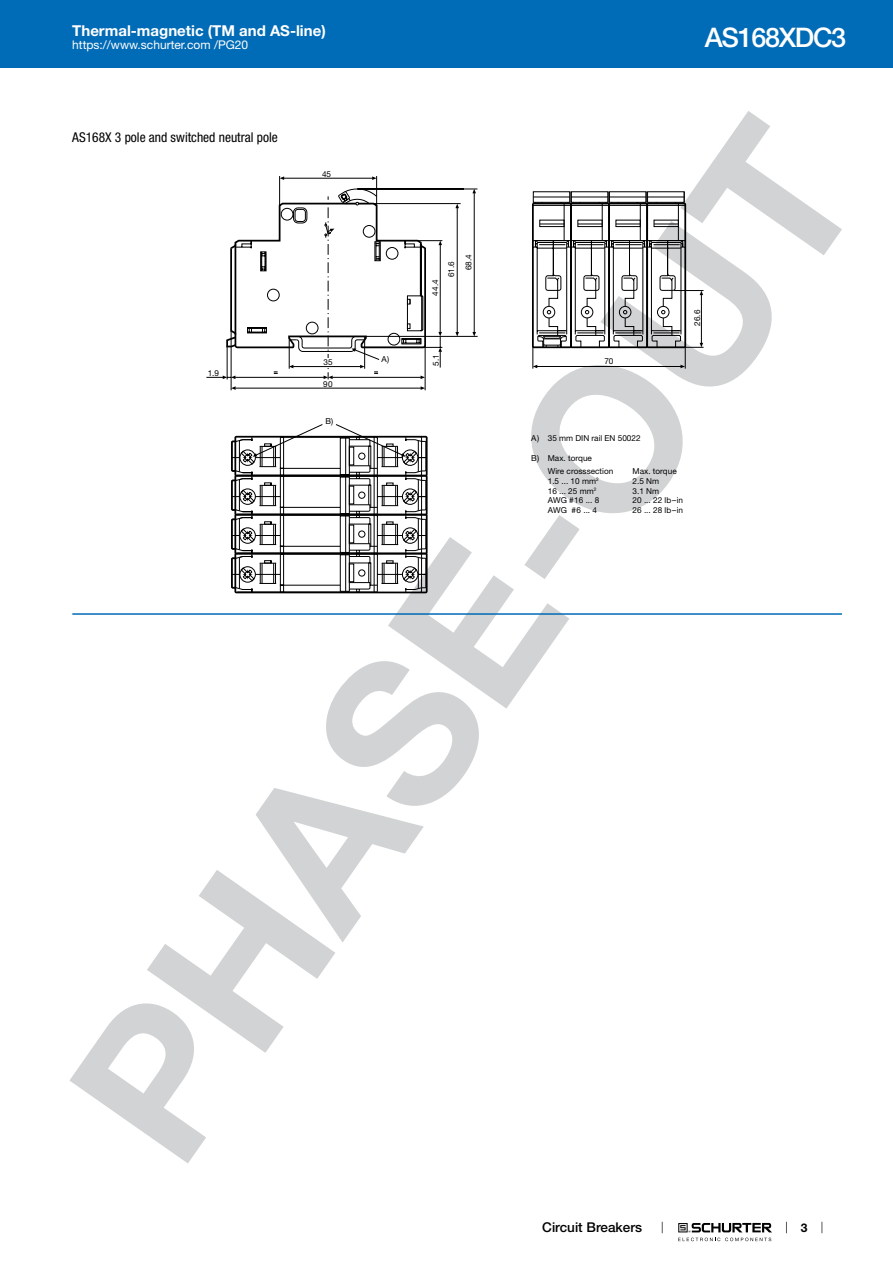
<style>
.page{position:relative;width:893px;height:1263px;background:#fff}
.page>*{position:absolute;margin:0;border:0;box-sizing:border-box;transform-origin:0 0}
.t1{font:700 202.5px "Helvetica Neue LT";color:#d1d3d4}
.t2{font:500 27px "Helvetica Neue LT";letter-spacing:-.05em;color:#fff}
.t3{font:700 15px "Helvetica Neue LT";color:#fff}
.t4{font:condensed 13.5px "Helvetica Neue LT";color:#000}
.t5{font:500 13.5px "Helvetica Neue LT";color:#000}
.t6{font:12px "Helvetica Neue LT";color:#fff}
.t7{font:700 12px "Helvetica Neue LT";color:#000}
.t8{font:8.25px/17.2px "Helvetica Neue LT";color:#000}
</style>
<div class="page">
<svg style="left:678px;top:1223px;width:94px;height:18px"></svg>
<div style="left:0;top:0;width:893px;height:68px;background:#006bb6"></div>
<hr style="left:474px;top:193px;width:1px;height:139px;background:#000">
<hr style="left:357px;top:189px;width:120px;height:1px;background:#000">
<svg style="left:472px;top:189px;width:4px;height:4px"></svg>
<svg style="left:472px;top:332px;width:4px;height:4px"></svg>
<hr style="left:373px;top:203px;width:88px;height:1px;background:#000">
<hr style="left:366px;top:336px;width:112px;height:1px;background:#000">
<hr style="left:457px;top:208px;width:1px;height:124px;background:#000">
<svg style="left:455px;top:332px;width:4px;height:4px"></svg>
<svg style="left:455px;top:204px;width:4px;height:4px"></svg>
<hr style="left:235px;top:388px;width:186px;height:1px;background:#000">
<hr style="left:425px;top:345px;width:1px;height:45px;background:#000">
<svg style="left:421px;top:386px;width:4px;height:4px"></svg>
<svg style="left:232px;top:386px;width:4px;height:4px"></svg>
<hr style="left:231px;top:331px;width:1px;height:59px;background:#000">
<svg style="left:206px;top:176px;width:236px;height:203px"></svg>
<svg style="left:532px;top:191px;width:172px;height:178px"></svg>
<svg style="left:231px;top:424px;width:197px;height:169px"></svg>
<hr style="left:72px;top:613px;width:770px;height:2px;background:#006bb6">
<h3 class="t3" style="left:72px;top:21px;width:255px">Thermal-magnetic (TM and AS-line)</h3>
<h3 class="t6" style="left:72px;top:38px;width:178px">https://www.schurter.com /PG20</h3>
<h2 class="t2" style="left:705px;top:21px;width:143px">AS168XDC3</h2>
<h1 class="t1" style="left:18px;top:1062px;width:1202px;rotate:-55deg">PHASE-OUT</h1>
<h3 class="t4" style="left:72px;top:130px;width:207px">AS168X 3 pole and switched neutral pole</h3>
<p class="t8" style="left:322px;top:165px;width:11px">45</p>
<p class="t8" style="left:443px;top:270px;width:17px;text-indent:-7px;rotate:-90deg">61.6<br>68.4</p>
<p class="t8" style="left:427px;top:295px;width:17px;rotate:-90deg">44.4</p>
<p class="t8" style="left:688px;top:326px;width:17px;rotate:-90deg">26.6</p>
<p class="t8" style="left:381px;top:350px;width:9px">A)</p>
<p class="t8" style="left:604px;top:353px;width:11px">70</p>
<p class="t8" style="left:427px;top:366px;width:13px;rotate:-90deg">5.1</p>
<p class="t8" style="left:323px;top:353px;width:11px">35</p>
<p class="t8" style="left:323px;top:375px;width:11px">90</p>
<p class="t8" style="left:208px;top:364px;width:13px">1.9</p>
<p class="t8" style="left:325px;top:412px;width:9px">B)</p>
<p class="t8" style="left:531px;top:430px;width:111px">A) 35 mm DIN rail EN 50022</p>
<p class="t8" style="left:548px;top:452px;width:67px;line-height:12.9px;text-indent:-17px">B) Max. torque<br>Wire crosssection</p>
<p class="t8" style="left:633px;top:462px;width:46px">Max. torque</p>
<p class="t8" style="left:548px;top:472px;width:52px">1.5 ... 10 mm<sup>2</sup></p>
<p class="t8" style="left:633px;top:472px;width:28px">2.5 Nm</p>
<p class="t8" style="left:548px;top:482px;width:50px">16 ... 25 mm<sup>2</sup></p>
<p class="t8" style="left:633px;top:482px;width:28px">3.1 Nm</p>
<p class="t8" style="left:548px;top:492px;width:53px">AWG #16 ... 8</p>
<p class="t8" style="left:633px;top:492px;width:52px">20 ... 22 lb–in</p>
<p class="t8" style="left:548px;top:502px;width:51px">AWG #6 ... 4</p>
<p class="t8" style="left:633px;top:502px;width:52px">26 ... 28 lb–in</p>
<h3 class="t5" style="left:542px;top:1219px;width:101px">Circuit Breakers</h3>
<h3 class="t7" style="left:801px;top:1220px;width:8px">3</h3>
</div>
